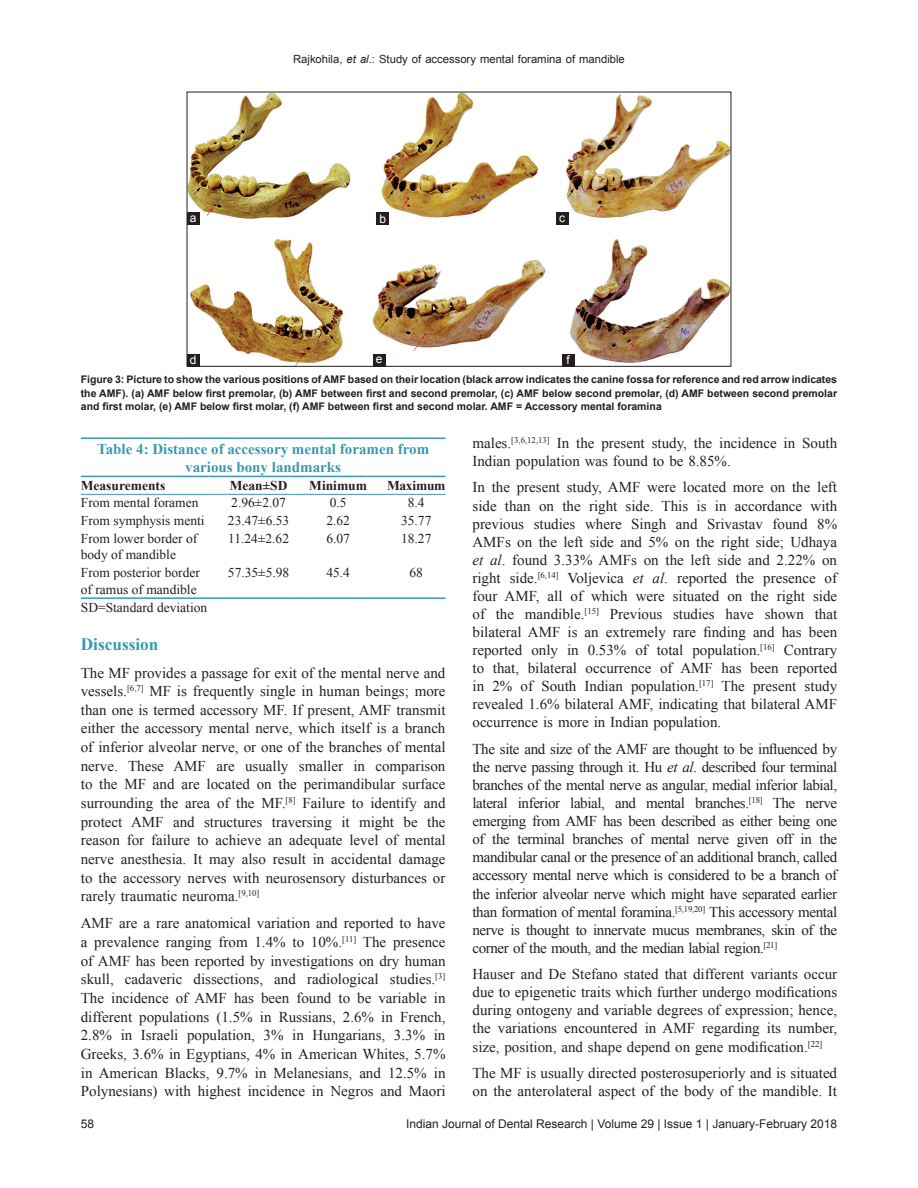
<style>
.page{position:relative;width:918px;height:1188px;background:#fff}
.page>*{position:absolute;margin:0;border:0;box-sizing:border-box;transform-origin:0 0}
.t1{font:700 17.25px "Times New Roman";color:#3899b1}
.t2{font:15px/18px "Times New Roman";color:#231f20;text-align:justify}
.t3{font:700 15px/18px "Times New Roman";color:#3899b1;text-align:center}
.t4{font:13.5px/16.2px "Times New Roman";color:#231f20}
.t5{font:700 13.5px "Times New Roman";color:#231f20}
.t6{font:700 13.5px "Times New Roman";letter-spacing:-.02em;color:#231f20}
.t7{font:12px "Arial";color:#231f20}
.t8{font:12px "Arial";color:#fff}
.t9{font:11.25px "Arial";color:#231f20}
.t10{font:700 10.5px/13.6px "Arial";color:#231f20;text-align:justify}
.s1{font-style:italic}
</style>
<div class="page">
<hr style="left:81px;top:597px;width:127px;height:2px;background:#3899b1">
<hr style="left:208px;top:597px;width:20px;height:2px;background:#3899b1">
<hr style="left:228px;top:597px;width:61px;height:2px;background:#3899b1">
<hr style="left:289px;top:597px;width:20px;height:2px;background:#3899b1">
<hr style="left:309px;top:597px;width:58px;height:2px;background:#3899b1">
<hr style="left:367px;top:597px;width:20px;height:2px;background:#3899b1">
<hr style="left:387px;top:597px;width:59px;height:2px;background:#3899b1">
<hr style="left:81px;top:494px;width:127px;height:1px;background:#3899b1">
<svg style="left:208px;top:494px;width:20px;height:1px"></svg>
<hr style="left:228px;top:494px;width:61px;height:1px;background:#3899b1">
<svg style="left:289px;top:494px;width:20px;height:1px"></svg>
<hr style="left:309px;top:494px;width:58px;height:1px;background:#3899b1">
<svg style="left:367px;top:494px;width:20px;height:1px"></svg>
<hr style="left:387px;top:494px;width:59px;height:1px;background:#3899b1">
<hr style="left:81px;top:437px;width:127px;height:2px;background:#3899b1">
<hr style="left:208px;top:437px;width:20px;height:2px;background:#3899b1">
<hr style="left:228px;top:437px;width:61px;height:2px;background:#3899b1">
<hr style="left:289px;top:437px;width:20px;height:2px;background:#3899b1">
<hr style="left:309px;top:437px;width:58px;height:2px;background:#3899b1">
<hr style="left:367px;top:437px;width:20px;height:2px;background:#3899b1">
<hr style="left:387px;top:437px;width:59px;height:2px;background:#3899b1">
<hr style="left:81px;top:476px;width:127px;height:1px;background:#3899b1">
<svg style="left:208px;top:476px;width:20px;height:1px"></svg>
<hr style="left:228px;top:476px;width:61px;height:1px;background:#3899b1">
<svg style="left:289px;top:476px;width:20px;height:1px"></svg>
<hr style="left:309px;top:476px;width:58px;height:1px;background:#3899b1">
<svg style="left:367px;top:476px;width:20px;height:1px"></svg>
<hr style="left:387px;top:476px;width:59px;height:1px;background:#3899b1">
<img style="left:189px;top:94px;width:540px;height:271px">
<div style="left:187px;top:92px;width:544px;height:275px;border:1px solid #231f20"></div>
<div style="left:187px;top:354px;width:13px;height:13px;background:#231f20"></div>
<div style="left:556px;top:212px;width:12px;height:13px;background:#231f20"></div>
<div style="left:376px;top:212px;width:13px;height:13px;background:#231f20"></div>
<div style="left:562px;top:354px;width:12px;height:13px;background:#231f20"></div>
<div style="left:187px;top:212px;width:13px;height:13px;background:#231f20"></div>
<div style="left:373px;top:354px;width:13px;height:13px;background:#231f20"></div>
<p class="t8" style="left:190px;top:210px;width:8px">a</p>
<p class="t8" style="left:190px;top:352px;width:8px">d</p>
<p class="t9" style="left:293px;top:51px;width:333px">Rajkohila, <span class="s1">et al</span>.: Study of accessory mental foramina of mandible</p>
<p class="t8" style="left:379px;top:211px;width:8px">b</p>
<p class="t8" style="left:559px;top:210px;width:7px">c</p>
<p class="t8" style="left:376px;top:351px;width:8px">e</p>
<p class="t8" style="left:566px;top:352px;width:5px">f</p>
<p class="t10" style="left:81px;top:373px;width:758px">Figure 3: Picture to show the various positions of AMF based on their location (black arrow indicates the canine fossa for reference and red arrow indicates the AMF). (a) AMF below first premolar, (b) AMF between first and second premolar, (c) AMF below second premolar, (d) AMF between second premolar and first molar, (e) AMF below first molar, (f) AMF between first and second molar. AMF = Accessory mental foramina</p>
<p class="t3" style="left:97px;top:439px;width:334px">Table 4: Distance of accessory mental foramen from various bony landmarks</p>
<p class="t5" style="left:81px;top:476px;width:86px">Measurements</p>
<p class="t5" style="left:230px;top:476px;width:59px">Mean±SD</p>
<p class="t5" style="left:309px;top:476px;width:59px">Minimum</p>
<p class="t6" style="left:387px;top:476px;width:60px">Maximum</p>
<p class="t4" style="left:81px;top:494px;width:119px">From mental foramen</p>
<p class="t4" style="left:231px;top:494px;width:56px">2.96±2.07</p>
<p class="t4" style="left:330px;top:494px;width:18px">0.5</p>
<p class="t4" style="left:408px;top:494px;width:18px">8.4</p>
<p class="t4" style="left:81px;top:512px;width:125px">From symphysis menti</p>
<p class="t4" style="left:228px;top:512px;width:63px">23.47±6.53</p>
<p class="t4" style="left:326px;top:512px;width:25px">2.62</p>
<p class="t4" style="left:401px;top:512px;width:32px">35.77</p>
<p class="t4" style="left:81px;top:530px;width:118px">From lower border of body of mandible</p>
<p class="t4" style="left:228px;top:530px;width:62px">11.24±2.62</p>
<p class="t4" style="left:326px;top:530px;width:25px">6.07</p>
<p class="t4" style="left:401px;top:530px;width:32px">18.27</p>
<p class="t4" style="left:81px;top:564px;width:121px">From posterior border of ramus of mandible</p>
<p class="t4" style="left:228px;top:564px;width:63px">57.35±5.98</p>
<p class="t4" style="left:326px;top:564px;width:25px">45.4</p>
<p class="t4" style="left:410px;top:564px;width:15px">68</p>
<p class="t4" style="left:81px;top:599px;width:128px">SD=Standard deviation</p>
<p class="t1" style="left:81px;top:632px;width:79px">Discussion</p>
<p class="t2" style="left:81px;top:663px;width:366px;line-height:18.6px">The MF provides a passage for exit of the mental nerve and vessels.<sup>[6,7]</sup> MF is frequently single in human beings; more than one is termed accessory MF. If present, AMF transmit either the accessory mental nerve, which itself is a branch of inferior alveolar nerve, or one of the branches of mental nerve. These AMF are usually smaller in comparison to the MF and are located on the perimandibular surface surrounding the area of the MF.<sup>[8]</sup> Failure to identify and protect AMF and structures traversing it might be the reason for failure to achieve an adequate level of mental nerve anesthesia. It may also result in accidental damage to the accessory nerves with neurosensory disturbances or rarely traumatic neuroma.<sup>[9,10]</sup></p>
<p class="t2" style="left:81px;top:914px;width:366px;line-height:18.6px">AMF are a rare anatomical variation and reported to have a prevalence ranging from 1.4% to 10%.<sup>[11]</sup> The presence of AMF has been reported by investigations on dry human skull, cadaveric dissections, and radiological studies.<sup>[3] </sup>The incidence of AMF has been found to be variable in different populations (1.5% in Russians, 2.6% in French, 2.8% in Israeli population, 3% in Hungarians, 3.3% in Greeks, 3.6% in Egyptians, 4% in American Whites, 5.7% in American Blacks, 9.7% in Melanesians, and 12.5% in Polynesians) with highest incidence in Negros and Maori</p>
<p class="t2" style="left:472px;top:433px;width:366px">males.<sup>[3,6,12,13]</sup> In the present study, the incidence in South<br>Indian population was found to be 8.85%.</p>
<p class="t2" style="left:472px;top:478px;width:366px">In the present study, AMF were located more on the left side than on the right side. This is in accordance with previous studies where Singh and Srivastav found 8% AMFs on the left side and 5% on the right side; Udhaya <span class="s1">et al</span>. found 3.33% AMFs on the left side and 2.22% on right side.<sup>[6,14]</sup> Voljevica <span class="s1">et al</span>. reported the presence of four AMF, all of which were situated on the right side of the mandible.<sup>[15]</sup> Previous studies have shown that bilateral AMF is an extremely rare finding and has been reported only in 0.53% of total population.<sup>[16]</sup> Contrary to that, bilateral occurrence of AMF has been reported in 2% of South Indian population.<sup>[17]</sup> The present study revealed 1.6% bilateral AMF, indicating that bilateral AMF occurrence is more in Indian population.</p>
<p class="t2" style="left:472px;top:739px;width:366px">The site and size of the AMF are thought to be influenced by the nerve passing through it. Hu <span class="s1">et al</span>. described four terminal branches of the mental nerve as angular, medial inferior labial, lateral inferior labial, and mental branches.<sup>[18]</sup> The nerve emerging from AMF has been described as either being one of the terminal branches of mental nerve given off in the mandibular canal or the presence of an additional branch, called accessory mental nerve which is considered to be a branch of the inferior alveolar nerve which might have separated earlier than formation of mental foramina.<sup>[5,19,20]</sup> This accessory mental nerve is thought to innervate mucus membranes, skin of the corner of the mouth, and the median labial region.<sup>[21]</sup></p>
<p class="t2" style="left:472px;top:965px;width:366px">Hauser and De Stefano stated that different variants occur due to epigenetic traits which further undergo modifications during ontogeny and variable degrees of expression; hence, the variations encountered in AMF regarding its number, size, position, and shape depend on gene modification.<sup>[22]</sup></p>
<p class="t2" style="left:472px;top:1064px;width:366px">The MF is usually directed posterosuperiorly and is situated on the anterolateral aspect of the body of the mandible. It</p>
<p class="t7" style="left:81px;top:1116px;width:15px">58</p>
<p class="t7" style="left:406px;top:1116px;width:432px">Indian Journal of Dental Research | Volume 29 | Issue 1 | January-February 2018</p>
</div>
